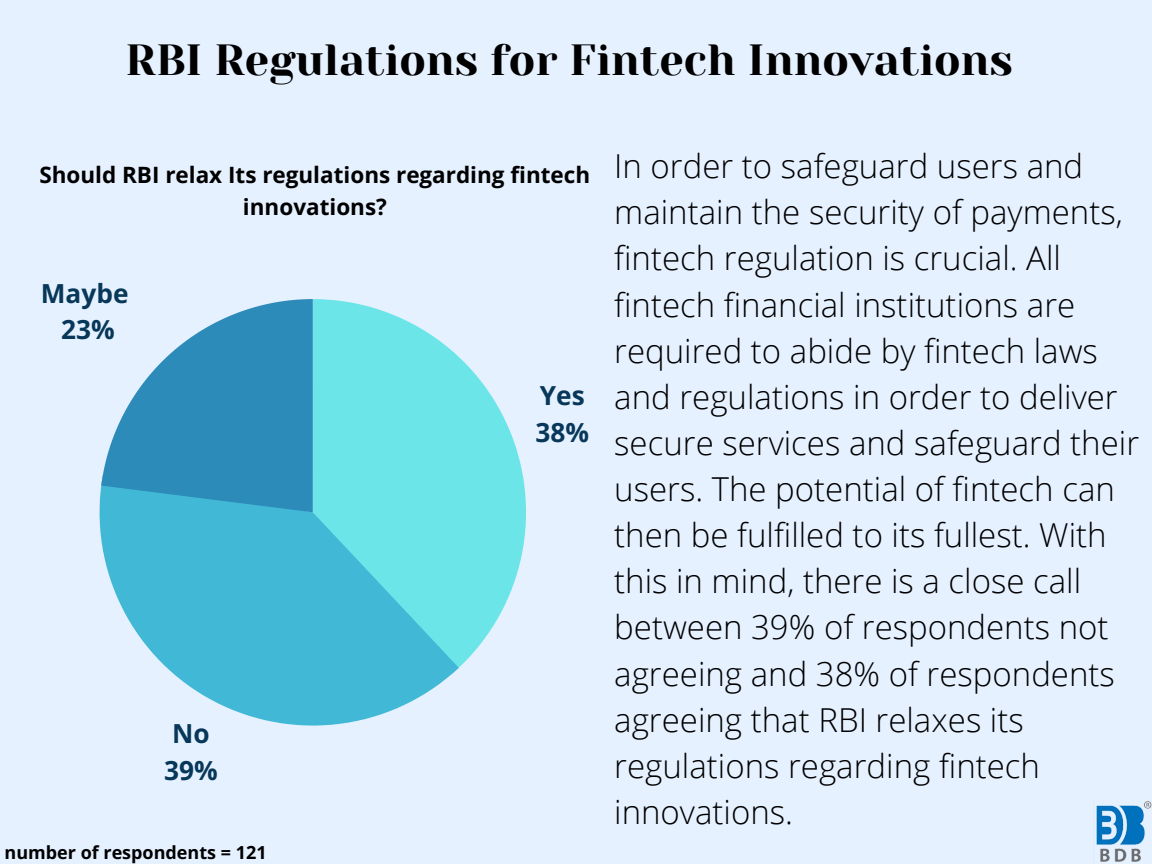
<style>
.page{position:relative;width:1152px;height:864px;background:#e6f1ff}
.page>*{position:absolute;margin:0;border:0;box-sizing:border-box;transform-origin:0 0}
.t1{font:43.5px "Yeseva One";color:#000}
.t2{font:300 33px/46.2px "Open Sans";color:#000}
.t3{font:700 26.25px/36.3px "Open Sans";color:#073759;text-align:center}
.t4{font:700 22.5px/31.5px "Open Sans";color:#000;text-align:center}
.t5{font:700 18px "Open Sans";color:#000}
</style>
<div class="page">
<img style="left:1096px;top:801px;width:56px;height:61px">
<svg style="left:314px;top:299px;width:212px;height:369px;fill:#6ce5e8"></svg>
<svg style="left:100px;top:475px;width:359px;height:251px;background:#62c9df"></svg>
<svg style="left:101px;top:299px;width:212px;height:213px;fill:#2d8bba"></svg>
<svg style="left:313px;top:299px;width:1px;height:213px"></svg>
<h1 class="t1" style="left:126px;top:35px;width:889px">RBI Regulations for Fintech Innovations</h1>
<p class="t4" style="left:39px;top:159px;width:552px">Should RBI relax Its regulations regarding fintech innovations?</p>
<p class="t3" style="left:41px;top:275px;width:89px">Maybe<br>23%</p>
<p class="t3" style="left:164px;top:715px;width:55px">No<br>39%</p>
<p class="t5" style="left:5px;top:840px;width:264px">number of respondents = 121</p>
<p class="t3" style="left:535px;top:377px;width:55px;text-align:left">Yes<br>38%</p>
<p class="t2" style="left:614px;top:142px;width:526px">In order to safeguard users and maintain the security of payments, fintech regulation is crucial. All fintech financial institutions are required to abide by fintech laws and regulations in order to deliver secure services and safeguard their users. The potential of fintech can then be fulfilled to its fullest. With this in mind, there is a close call between 39% of respondents not agreeing and 38% of respondents agreeing that RBI relaxes its regulations regarding fintech innovations.</p>
</div>
